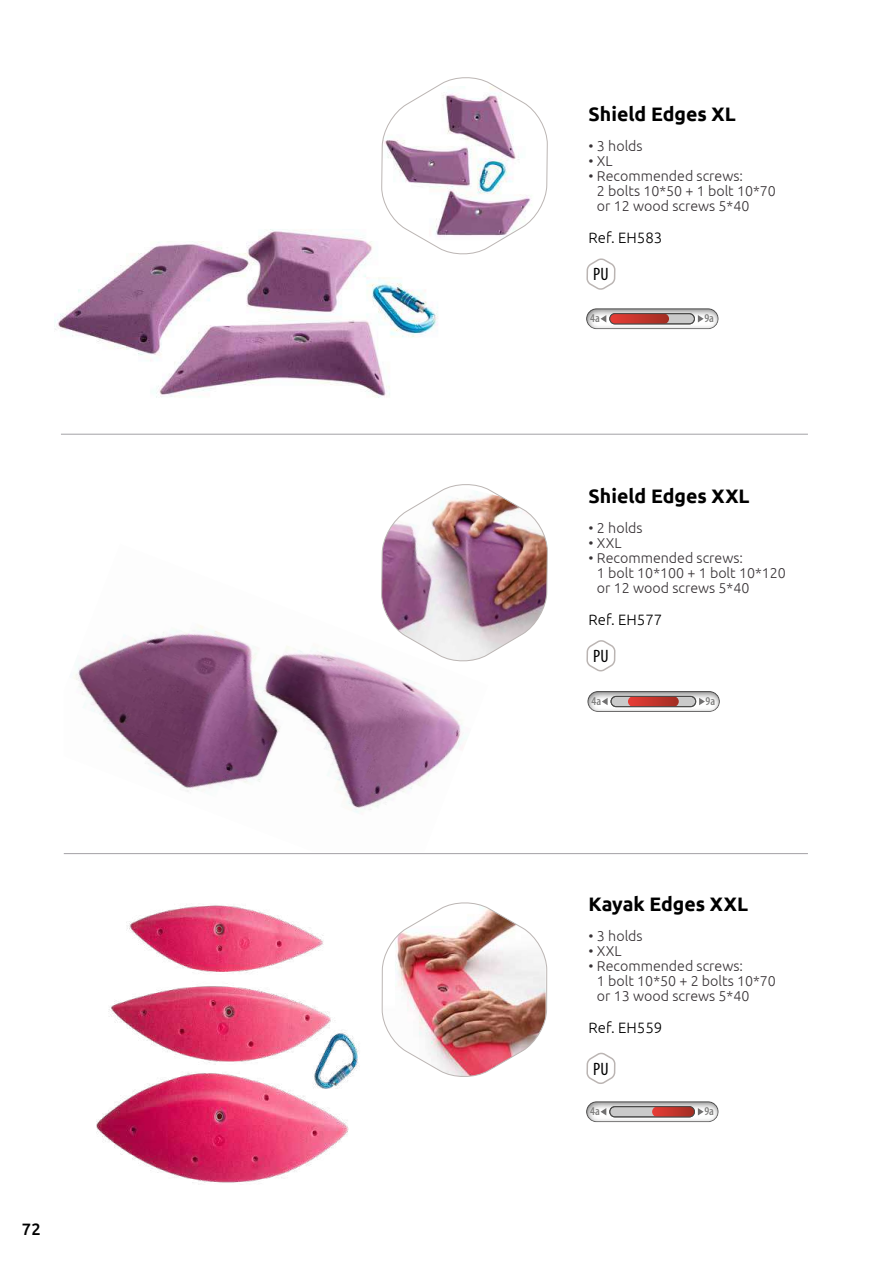
<style>
.page{position:relative;width:893px;height:1263px;background:#fff}
.page>*{position:absolute;margin:0;border:0;box-sizing:border-box;transform-origin:0 0}
.t1{font:700 19.5px "Ubuntu";color:#000}
.t2{font:condensed 18px "Myriad Pro";color:#000}
.t3{font:500 16.5px "Ubuntu";color:#000}
.t4{font:300 15px "Ubuntu";color:#000}
.t5{font:300 14.25px/15px "Ubuntu";color:#383336}
.t6{font:600 condensed 12px "Myriad Pro";color:#7e7e7d}
</style>
<div class="page">
<img style="left:74px;top:625px;width:307px;height:188px">
<img style="left:54px;top:229px;width:384px;height:169px">
<img style="left:383px;top:484px;width:165px;height:111px">
<div style="left:576px;top:680px;width:157px;height:33px;background:#000;opacity:.58"></div>
<div style="left:611px;top:696px;width:85px;height:11px;background:#cacaca;border-radius:5px"></div>
<svg style="left:628px;top:696px;width:51px;height:11px"></svg>
<svg style="left:699px;top:698px;width:6px;height:7px"></svg>
<div style="left:611px;top:696px;width:85px;height:11px;border:1px solid #4a4a49;border-radius:5px"></div>
<hr style="left:64px;top:853px;width:744px;height:1px;background:#a3a1a5">
<svg style="left:382px;top:77px;width:166px;height:180px"></svg>
<div style="left:574px;top:297px;width:157px;height:33px;background:#000;opacity:.58"></div>
<div style="left:610px;top:314px;width:84px;height:10px;background:#cacaca;border-radius:5px"></div>
<svg style="left:610px;top:314px;width:59px;height:10px"></svg>
<svg style="left:698px;top:315px;width:6px;height:7px"></svg>
<div style="left:610px;top:313px;width:85px;height:11px;border:1px solid #4a4a49;border-radius:5px"></div>
<img style="left:96px;top:904px;width:264px;height:279px">
<div style="left:574px;top:1090px;width:157px;height:33px;background:#000;opacity:.58"></div>
<div style="left:610px;top:1107px;width:84px;height:10px;background:#cacaca;border-radius:5px"></div>
<svg style="left:652px;top:1106px;width:42px;height:11px"></svg>
<svg style="left:698px;top:1108px;width:6px;height:7px"></svg>
<div style="left:610px;top:1106px;width:85px;height:11px;border:1px solid #4a4a49;border-radius:5px"></div>
<img style="left:381px;top:544px;width:166px;height:533px">
<hr style="left:61px;top:434px;width:747px;height:1px;background:#a3a1a5">
<svg style="left:586px;top:258px;width:30px;height:177px"></svg>
<svg style="left:586px;top:640px;width:30px;height:215px"></svg>
<svg style="left:586px;top:1052px;width:30px;height:71px"></svg>
<p class="t3" style="left:22px;top:1218px;width:20px">72</p>
<h1 class="t1" style="left:589px;top:102px;width:149px">Shield Edges XL</h1>
<p class="t5" style="left:589px;top:138px;width:56px">• 3 holds</p>
<p class="t5" style="left:589px;top:153px;width:26px">• XL</p>
<p class="t5" style="left:597px;top:168px;width:180px;text-indent:-8px">• Recommended screws:<br>2 bolts 10*50 + 1 bolt 10*70 or 12 wood screws 5*40</p>
<p class="t4" style="left:589px;top:228px;width:75px">Ref. EH583</p>
<p class="t2" style="left:593px;top:263px;width:17px">PU</p>
<p class="t6" style="left:590px;top:311px;width:11px">4a</p>
<p class="t6" style="left:704px;top:311px;width:11px">9a</p>
<h1 class="t1" style="left:589px;top:484px;width:162px">Shield Edges XXL</h1>
<p class="t5" style="left:589px;top:520px;width:56px">• 2 holds</p>
<p class="t5" style="left:589px;top:535px;width:35px">• XXL</p>
<p class="t5" style="left:597px;top:550px;width:190px;text-indent:-8px">• Recommended screws:<br>1 bolt 10*100 + 1 bolt 10*120 or 12 wood screws 5*40</p>
<p class="t4" style="left:589px;top:610px;width:75px">Ref. EH577</p>
<p class="t2" style="left:593px;top:645px;width:17px">PU</p>
<p class="t6" style="left:592px;top:693px;width:11px">4a</p>
<p class="t6" style="left:706px;top:693px;width:11px">9a</p>
<h1 class="t1" style="left:589px;top:892px;width:161px">Kayak Edges XXL</h1>
<p class="t5" style="left:589px;top:928px;width:56px">• 3 holds</p>
<p class="t5" style="left:589px;top:943px;width:35px">• XXL</p>
<p class="t5" style="left:597px;top:958px;width:180px;text-indent:-8px">• Recommended screws:<br>1 bolt 10*50 + 2 bolts 10*70 or 13 wood screws 5*40</p>
<p class="t4" style="left:589px;top:1018px;width:75px">Ref. EH559</p>
<p class="t2" style="left:593px;top:1058px;width:17px">PU</p>
<p class="t6" style="left:590px;top:1103px;width:11px">4a</p>
<p class="t6" style="left:704px;top:1103px;width:11px">9a</p>
</div>
